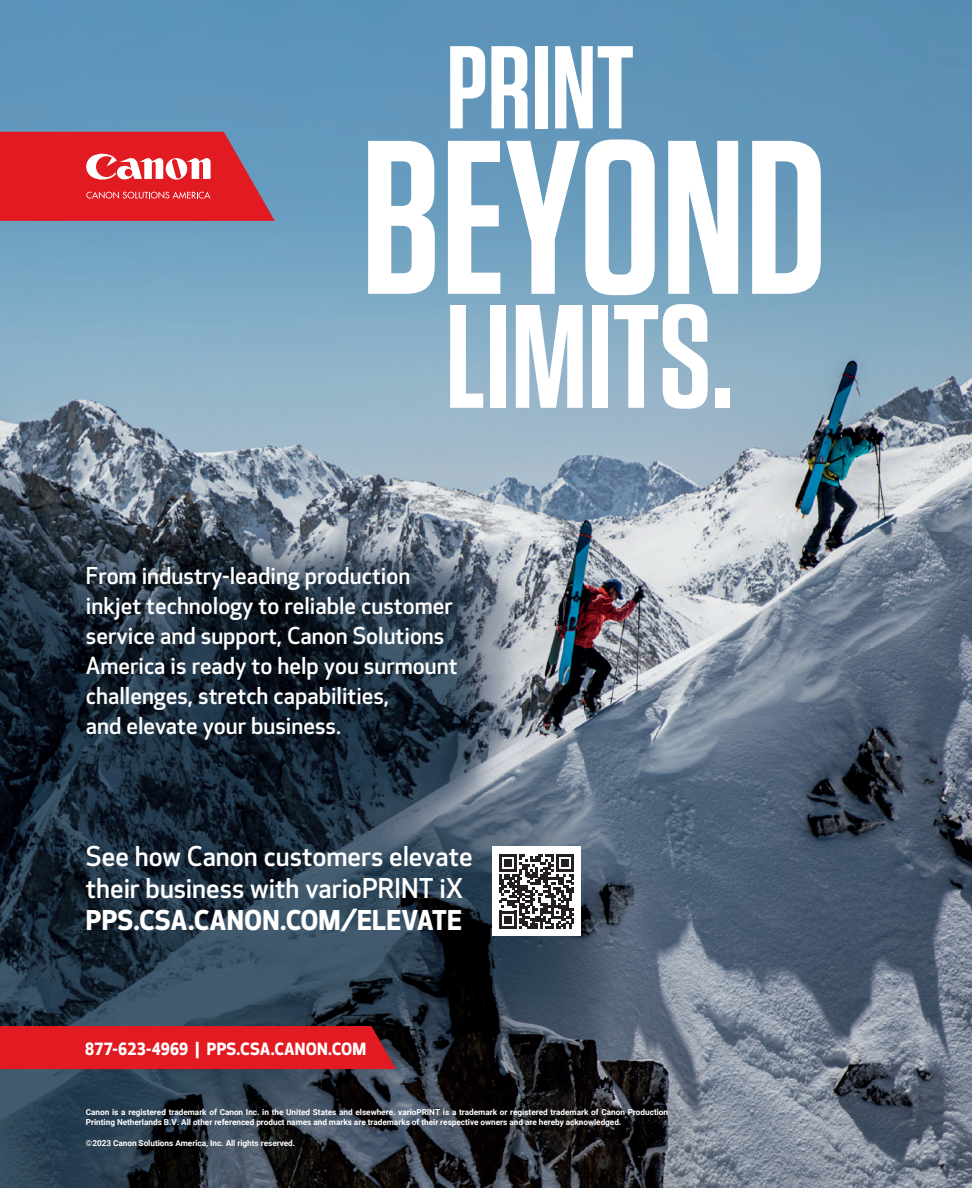
<style>
.page{position:relative;width:972px;height:1188px;background:#fff}
.page>*{position:absolute;margin:0;border:0;box-sizing:border-box;transform-origin:0 0}
.t1{font:600 218.55px "Tungsten";color:#fff}
.t2{font:600 146.85px "Tungsten";color:#fff}
.t3{font:600 117.45px "Tungsten";color:#fff}
.t4{font:500 26.7px/32px "Optic Sans 301";color:#fff}
.t5{font:700 26.7px "Optic Sans 401";letter-spacing:.005em;color:#fff}
.t6{font:500 22.8px/30px "Optic Sans 301";color:#fff}
.t7{font:700 16.5px "Optic Sans 401";letter-spacing:.01em;color:#fff}
.t8{font:700 8.25px/10.5px "Roboto";letter-spacing:-.005em;color:#fff}
</style>
<div class="page">
<img style="left:0;top:0;width:972px;height:1188px">
<svg style="left:0;top:132px;width:275px;height:89px;background:#d8363f"></svg>
<div style="left:0;top:1026px;width:396px;height:43px;background:#e21a21"></div>
<div style="left:492px;top:847px;width:89px;height:89px;background:#fff"></div>
<svg style="left:499px;top:854px;width:75px;height:75px"></svg>
<h3 class="t3" style="left:446px;top:26px;width:189px">PRINT</h3>
<h1 class="t1" style="left:361px;top:103px;width:468px">BEYOND</h1>
<h2 class="t2" style="left:445px;top:279px;width:290px">LIMITS.</h2>
<h3 class="t6" style="left:86px;top:562px;width:373px">From industry-leading production inkjet technology to reliable customer service and support, Canon Solutions America is ready to help you surmount challenges, stretch capabilities,<br>and elevate your business.</h3>
<h3 class="t4" style="left:86px;top:841px;width:388px">See how Canon customers elevate their business with varioPRINT iX</h3>
<h3 class="t5" style="left:86px;top:904px;width:378px">PPS.CSA.CANON.COM/ELEVATE</h3>
<h3 class="t7" style="left:85px;top:1039px;width:282px">877-623-4969 | PPS.CSA.CANON.COM</h3>
<p class="t8" style="left:86px;top:1106px;width:584px">Canon is a registered trademark of Canon Inc. in the United States and elsewhere. varioPRINT is a trademark or registered trademark of Canon Production<br>Printing Netherlands B.V. All other referenced product names and marks are trademarks of their respective owners and are hereby acknowledged.</p>
<p class="t8" style="left:86px;top:1138px;width:211px">©2023 Canon Solutions America, Inc. All rights reserved.</p>
</div>
